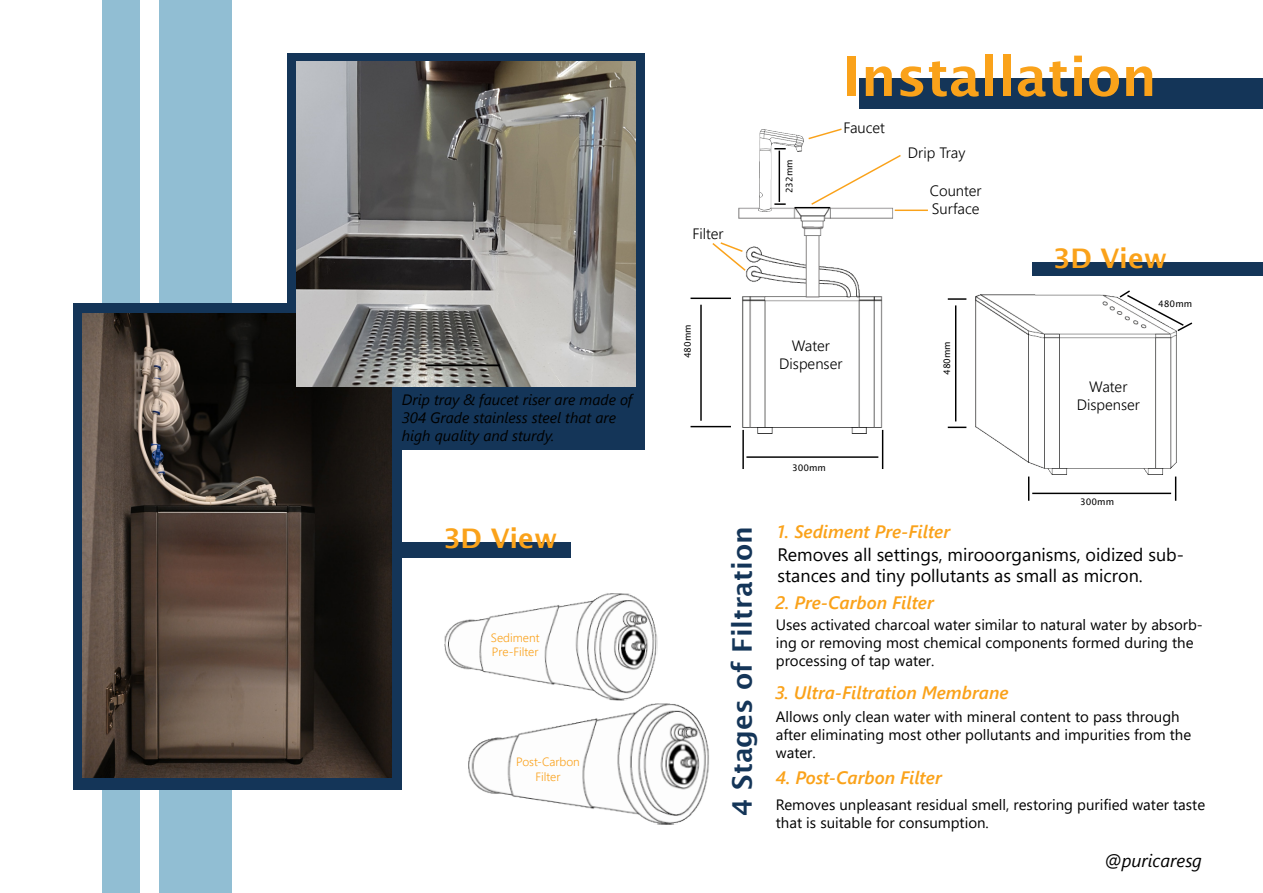
<style>
.page{position:relative;width:1263px;height:893px;background:#fff}
.page>*{position:absolute;margin:0;border:0;box-sizing:border-box;transform-origin:0 0}
.t1{font:600 54px "Lucida Sans";color:#faa21a}
.t2{font:600 27px "Lucida Sans";color:#143558}
.t3{font:600 27px "Lucida Sans";color:#faa21a}
.t4{font:18px/21.6px "Segoe UI";color:#000}
.t5{font:italic 600 18px "Segoe UI";color:#faa21a}
.t6{font:italic 18px "Segoe UI";color:#000}
.t7{font:15px/18px "Segoe UI";color:#000}
.t8{font:italic 15px/18px "Segoe UI";color:#000}
.t9{font:300 15px/18px "Segoe UI";color:#000}
.t10{font:300 12px/14.4px "Segoe UI";color:#faa21d}
.t11{font:9px "Lucida Sans";color:#000}
</style>
<div class="page">
<div style="left:160px;top:0;width:72px;height:893px;background:#91bed3"></div>
<div style="left:102px;top:0;width:37px;height:893px;background:#91bed3"></div>
<div style="left:73px;top:303px;width:329px;height:486px;background:#143558"></div>
<div style="left:287px;top:53px;width:357px;height:397px;background:#143558"></div>
<img style="left:83px;top:313px;width:308px;height:464px">
<img style="left:296px;top:61px;width:340px;height:326px">
<div style="left:859px;top:78px;width:404px;height:31px;background:#143558"></div>
<img style="left:738px;top:206px;width:155px;height:227px">
<hr style="left:426px;top:365px;width:74px;height:1px;background:#000">
<img style="left:758px;top:130px;width:45px;height:81px">
<svg style="left:759px;top:193px;width:3px;height:5px"></svg>
<svg style="left:808px;top:128px;width:34px;height:12px"></svg>
<svg style="left:811px;top:155px;width:90px;height:50px"></svg>
<hr style="left:895px;top:210px;width:33px;height:1px;background:#faa21a">
<hr style="left:690px;top:298px;width:41px;height:1px;background:#000">
<hr style="left:690px;top:426px;width:41px;height:1px;background:#000">
<hr style="left:746px;top:456px;width:132px;height:2px;background:#000">
<hr style="left:742px;top:430px;width:2px;height:39px;background:#000">
<hr style="left:882px;top:430px;width:1px;height:39px;background:#000">
<hr style="left:700px;top:305px;width:2px;height:116px;background:#000">
<svg style="left:774px;top:148px;width:12px;height:1px"></svg>
<svg style="left:774px;top:203px;width:12px;height:2px"></svg>
<hr style="left:779px;top:151px;width:1px;height:51px;background:#000">
<img style="left:975px;top:295px;width:201px;height:179px">
<hr style="left:1032px;top:493px;width:139px;height:1px;background:#000">
<svg style="left:1028px;top:477px;width:1px;height:24px"></svg>
<svg style="left:1175px;top:477px;width:1px;height:24px"></svg>
<div style="left:1032px;top:262px;width:231px;height:14px;background:#143558"></div>
<div style="left:402px;top:542px;width:169px;height:15px;background:#143558"></div>
<svg style="left:948px;top:298px;width:18px;height:2px"></svg>
<svg style="left:948px;top:427px;width:18px;height:1px"></svg>
<hr style="left:955px;top:305px;width:1px;height:116px;background:#000">
<svg style="left:1118px;top:290px;width:75px;height:43px"></svg>
<svg style="left:712px;top:241px;width:35px;height:31px"></svg>
<img style="left:468px;top:703px;width:241px;height:122px">
<img style="left:444px;top:593px;width:214px;height:108px">
<p class="t8" style="left:402px;top:388px;width:232px">Drip tray &amp; faucet riser are made of<br>304 Grade stainless steel that are high quality and sturdy.</p>
<p class="t3" style="left:443px;top:522px;width:116px">3D View</p>
<p class="t10" style="left:491px;top:629px;width:50px">Sediment<br>Pre-Filter</p>
<p class="t10" style="left:516px;top:754px;width:65px;text-align:center">Post-Carbon<br>Filter</p>
<p class="t9" style="left:692px;top:223px;width:33px">Filter</p>
<p class="t11" style="left:682px;top:358px;width:35px;rotate:-90deg">480mm</p>
<p class="t1" style="left:843px;top:46px;width:315px">Installation</p>
<p class="t11" style="left:784px;top:193px;width:35px;rotate:-90deg">232mm</p>
<p class="t9" style="left:843px;top:117px;width:43px">Faucet</p>
<p class="t9" style="left:908px;top:142px;width:59px">Drip Tray</p>
<p class="t9" style="left:930px;top:181px;width:53px">Counter<br>Surface</p>
<p class="t9" style="left:792px;top:336px;width:40px">Water</p>
<p class="t9" style="left:779px;top:354px;width:65px">Dispenser</p>
<p class="t11" style="left:942px;top:375px;width:35px;rotate:-90deg">480mm</p>
<p class="t3" style="left:1053px;top:243px;width:116px">3D View</p>
<p class="t11" style="left:1158px;top:298px;width:35px">480mm</p>
<p class="t9" style="left:1089px;top:376px;width:40px">Water</p>
<p class="t9" style="left:1077px;top:394px;width:65px">Dispenser</p>
<p class="t2" style="left:727px;top:816px;width:291px;rotate:-90deg">4 Stages of Filtration</p>
<p class="t11" style="left:792px;top:462px;width:35px">300mm</p>
<p class="t5" style="left:777px;top:515px;width:174px">1. Sediment Pre-Filter</p>
<p class="t11" style="left:1080px;top:496px;width:35px">300mm</p>
<p class="t4" style="left:777px;top:542px;width:408px">Removes all settings, mirooorganisms, oidized sub&shy;stances and tiny pollutants as small as micron.</p>
<p class="t5" style="left:776px;top:585px;width:159px">2. Pre-Carbon Filter</p>
<p class="t7" style="left:776px;top:615px;width:428px">Uses activated charcoal water similar to natural water by absorb&shy;ing or removing most chemical components formed during the processing of tap water.</p>
<p class="t5" style="left:776px;top:676px;width:234px">3. Ultra-Filtration Membrane</p>
<p class="t7" style="left:776px;top:706px;width:417px">Allows only clean water with mineral content to pass through after eliminating most other pollutants and impurities from the water.</p>
<p class="t5" style="left:776px;top:761px;width:167px">4. Post-Carbon Filter</p>
<p class="t7" style="left:776px;top:794px;width:431px">Removes unpleasant residual smell, restoring purified water taste that is suitable for consumption.</p>
<p class="t6" style="left:1104px;top:844px;width:99px">@puricaresg</p>
</div>
